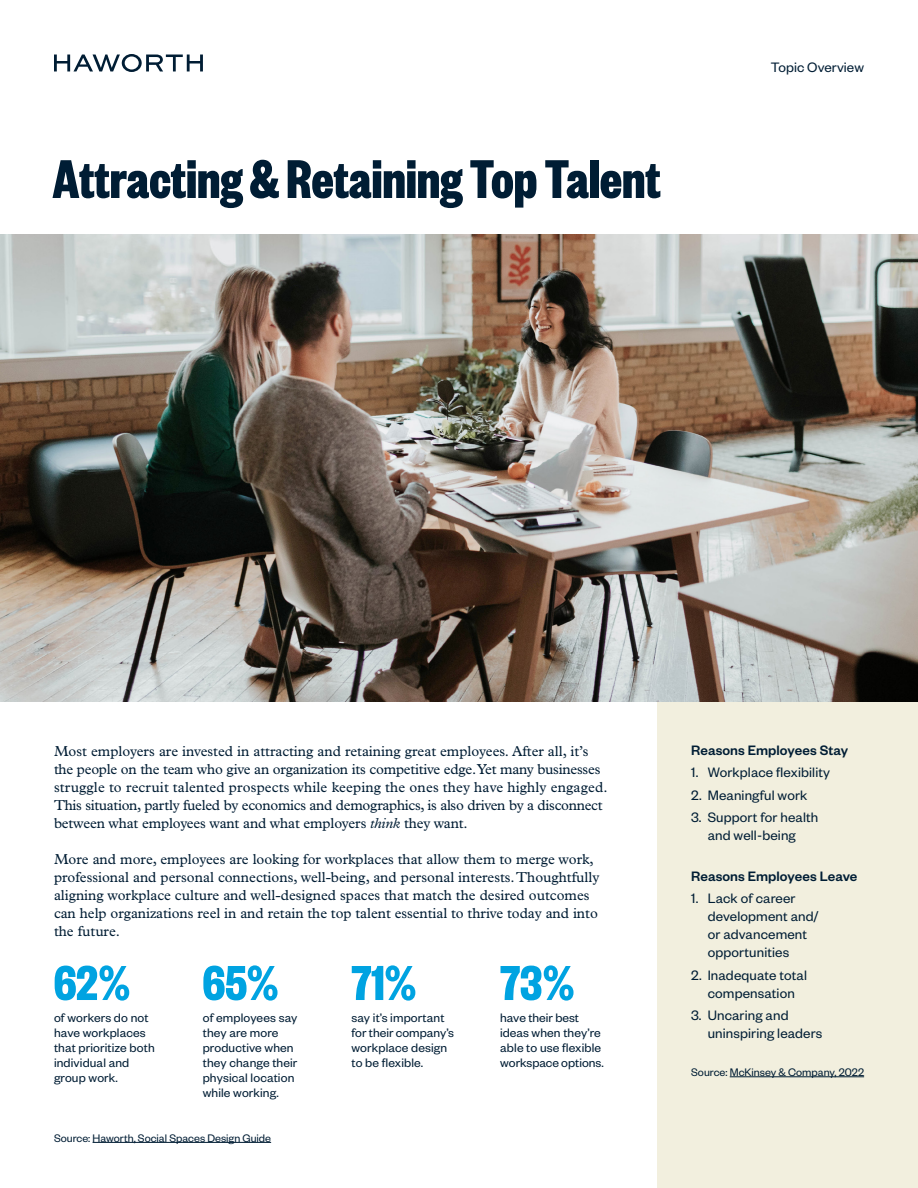
<style>
.page{position:relative;width:918px;height:1188px;background:#fff}
.page>*{position:absolute;margin:0;border:0;box-sizing:border-box;transform-origin:0 0}
.Founders_Headline_40{font:60px "Founders Grotesk Bold X Cnd";color:#001d34}
.t1{font:54px "Founders Grotesk Bold X Cnd";color:#00a3e1}
.Infographic_Header{font:15px/18px "Founders Grotesk";letter-spacing:.01em;color:#001d34;text-align:center}
.Infographic_Header-2{font:500 15px "Founders Grotesk";letter-spacing:.005em;color:#001d34}
.Founders_Regular_8_1{font:15px "Founders Grotesk";letter-spacing:.005em;color:#001d34}
.Copy_Primary__Planti{font:14.4px/18px "Plantin MT Pro";color:#001d34}
.Infographic_Header-3{font:13.5px/15px "Founders Grotesk";letter-spacing:.01em;color:#001d34}
.Subtext{font:12px "Founders Grotesk";color:#001d34}
.s1{font-style:italic}
</style>
<div class="page">
<div style="left:657px;top:477px;width:261px;height:711px;background:#f2efde"></div>
<svg style="left:54px;top:54px;width:149px;height:18px"></svg>
<img style="left:0;top:234px;width:918px;height:468px">
<hr style="left:730px;top:1077px;width:134px;height:1px;background:#001d34">
<hr style="left:93px;top:1142px;width:178px;height:1px;background:#001d34">
<p class="Founders_Headline_40" style="left:52px;top:141px;width:610px">Attracting &amp; Retaining Top Talent</p>
<p class="Founders_Regular_8_1" style="left:771px;top:58px;width:95px">Topic Overview</p>
<p class="Copy_Primary__Planti" style="left:54px;top:742px;width:555px">Most employers are invested in attracting and retaining great employees. After all, it’s the people on the team who give an organization its competitive edge. Yet many businesses struggle to recruit talented prospects while keeping the ones they have highly engaged.<br>This situation, partly fueled by economics and demographics, is also driven by a disconnect between what employees want and what employers <span class="s1">think</span> they want.</p>
<p class="Copy_Primary__Planti" style="left:54px;top:850px;width:547px">More and more, employees are looking for workplaces that allow them to merge work, professional and personal connections, well-being, and personal interests. Thoughtfully aligning workplace culture and well-designed spaces that match the desired outcomes can help organizations reel in and retain the top talent essential to thrive today and into the future.</p>
<p class="t1" style="left:54px;top:949px;width:78px">62%</p>
<p class="Infographic_Header-3" style="left:54px;top:1009px;width:102px">of workers do not have workplaces that prioritize both individual and group work.</p>
<p class="t1" style="left:203px;top:949px;width:77px">65%</p>
<p class="Infographic_Header-3" style="left:203px;top:1009px;width:96px">of employees say they are more productive when they change their physical location while working.</p>
<p class="Subtext" style="left:54px;top:1130px;width:219px">Source: Haworth, Social Spaces Design Guide</p>
<p class="t1" style="left:351px;top:949px;width:66px">71%</p>
<p class="Infographic_Header-3" style="left:351px;top:1009px;width:104px">say it’s important for their company’s workplace design to be flexible.</p>
<p class="t1" style="left:500px;top:949px;width:76px">73%</p>
<p class="Infographic_Header-3" style="left:500px;top:1009px;width:105px">have their best ideas when they’re able to use flexible workspace options.</p>
<p class="Infographic_Header-2" style="left:691px;top:741px;width:159px">Reasons Employees Stay</p>
<p class="Infographic_Header" style="left:691px;top:763px;width:140px">1. Workplace flexibility</p>
<p class="Infographic_Header" style="left:691px;top:785px;width:118px">2. Meaningful work</p>
<p class="Infographic_Header" style="left:691px;top:808px;width:129px">3. Support for health and well-being</p>
<p class="Infographic_Header-2" style="left:691px;top:867px;width:168px">Reasons Employees Leave</p>
<p class="Infographic_Header" style="left:708px;top:889px;width:112px;text-align:left;text-indent:-16px">1. Lack of career development and/ or advancement opportunities</p>
<p class="Infographic_Header" style="left:691px;top:965px;width:117px">2. Inadequate total compensation</p>
<p class="Infographic_Header" style="left:708px;top:1006px;width:116px;text-align:left;text-indent:-16px">3. Uncaring and uninspiring leaders</p>
<p class="Subtext" style="left:691px;top:1065px;width:174px">Source: McKinsey &amp; Company, 2022</p>
</div>
